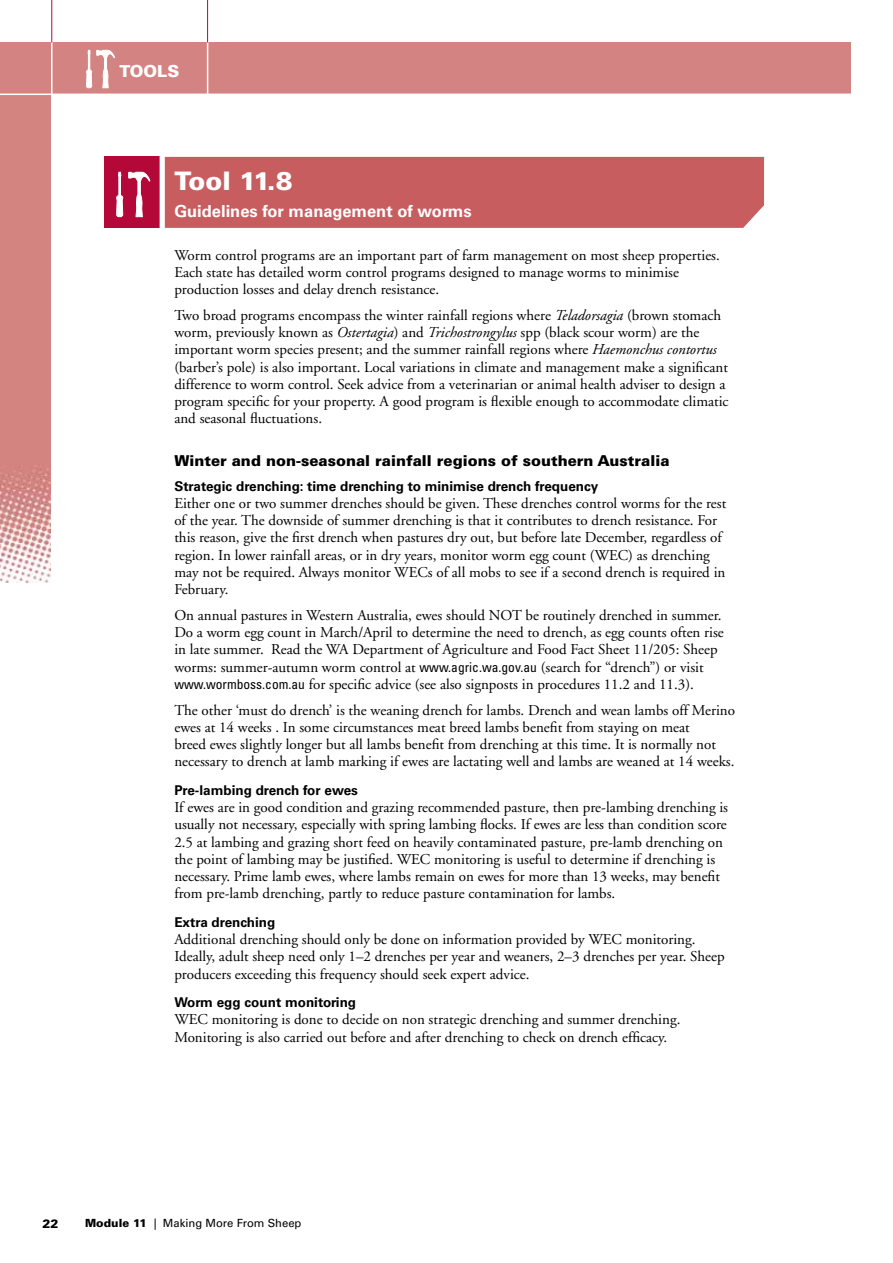
<style>
.page{position:relative;width:893px;height:1263px;background:#fff}
.page>*{position:absolute;margin:0;border:0;box-sizing:border-box;transform-origin:0 0}
.t1{font:900 25.5px "Univers";letter-spacing:-.055em;color:#fff}
.t2{font:700 16.5px "Univers";color:#fff}
.t3{font:900 16.5px "Univers";color:#fff}
.t4{font:15px/17.2px "Adobe Garamond";color:#000}
.t5{font:900 15px "Univers";color:#000}
.t6{font:700 13.5px "Univers";color:#000}
.t7{font:900 12px "Univers";color:#000}
.t8{font:11.25px "Univers";color:#000}
.s1{font-style:italic}
.s2{font-family:"Univers";font-stretch:condensed;font-size:13.5px}
.s3{font-weight:900}
</style>
<div class="page">
<div style="left:0;top:43px;width:850px;height:51px;background:#d38381"></div>
<img style="left:0;top:95px;width:51px;height:487px">
<hr style="left:207px;top:42px;width:1px;height:54px;background:#fff">
<hr style="left:51px;top:39px;width:2px;height:538px;background:#fff">
<hr style="left:51px;top:0;width:1px;height:43px;background:#b30838">
<hr style="left:207px;top:0;width:1px;height:43px;background:#b30838">
<svg style="left:86px;top:50px;width:29px;height:38px"></svg>
<div style="left:104px;top:157px;width:59px;height:71px;background:#b30838"></div>
<svg style="left:116px;top:172px;width:34px;height:45px"></svg>
<div style="left:165px;top:157px;width:599px;height:71px;background:#c85d60"></div>
<div style="left:160px;top:154px;width:5px;height:77px;background:#fff"></div>
<p class="t3" style="left:119px;top:61px;width:61px">TOOLS</p>
<h1 class="t1" style="left:174px;top:165px;width:120px">Tool 11.8</h1>
<p class="t2" style="left:174px;top:201px;width:299px">Guidelines for management of worms</p>
<p class="t4" style="left:174px;top:247px;width:547px">Worm control programs are an important part of farm management on most sheep properties.<br>Each state has detailed worm control programs designed to manage worms to minimise production losses and delay drench resistance.</p>
<p class="t4" style="left:174px;top:307px;width:556px">Two broad programs encompass the winter rainfall regions where <span class="s1">Teladorsagia</span> (brown stomach worm, previously known as <span class="s1">Ostertagia</span>) and <span class="s1">Trichostrongylus</span> spp (black scour worm) are the important worm species present; and the summer rainfall regions where <span class="s1">Haemonchus contortus </span>(barber’s pole) is also important. Local variations in climate and management make a significant difference to worm control. Seek advice from a veterinarian or animal health adviser to design a program specific for your property. A good program is flexible enough to accommodate climatic and seasonal fluctuations.</p>
<p class="t5" style="left:174px;top:451px;width:497px">Winter and non-seasonal rainfall regions of southern Australia</p>
<p class="t6" style="left:174px;top:478px;width:425px">Strategic drenching: time drenching to minimise drench frequency</p>
<p class="t4" style="left:174px;top:495px;width:553px">Either one or two summer drenches should be given. These drenches control worms for the rest of the year. The downside of summer drenching is that it contributes to drench resistance. For this reason, give the first drench when pastures dry out, but before late December, regardless of region. In lower rainfall areas, or in dry years, monitor worm egg count (WEC) as drenching may not be required. Always monitor WECs of all mobs to see if a second drench is required in February.</p>
<p class="t4" style="left:174px;top:607px;width:551px">On annual pastures in Western Australia, ewes should NOT be routinely drenched in summer.<br>Do a worm egg count in March/April to determine the need to drench, as egg counts often rise in late summer. Read the WA Department of Agriculture and Food Fact Sheet 11/205: Sheep worms: summer-autumn worm control at <span class="s2">www.agric.wa.gov.au</span> (search for “drench”) or visit <span class="s2">www.wormboss.com.au</span> for specific advice (see also signposts in procedures 11.2 and 11.3).</p>
<p class="t4" style="left:174px;top:701px;width:562px">The other ‘must do drench’ is the weaning drench for lambs. Drench and wean lambs off Merino ewes at 14 weeks . In some circumstances meat breed lambs benefit from staying on meat<br>breed ewes slightly longer but all lambs benefit from drenching at this time. It is normally not necessary to drench at lamb marking if ewes are lactating well and lambs are weaned at 14 weeks.</p>
<p class="t6" style="left:174px;top:782px;width:185px">Pre-lambing drench for ewes</p>
<p class="t4" style="left:174px;top:799px;width:555px">If ewes are in good condition and grazing recommended pasture, then pre-lambing drenching is usually not necessary, especially with spring lambing flocks. If ewes are less than condition score 2.5 at lambing and grazing short feed on heavily contaminated pasture, pre-lamb drenching on the point of lambing may be justified. WEC monitoring is useful to determine if drenching is necessary. Prime lamb ewes, where lambs remain on ewes for more than 13 weeks, may benefit from pre-lamb drenching, partly to reduce pasture contamination for lambs.</p>
<p class="t6" style="left:174px;top:914px;width:103px">Extra drenching</p>
<p class="t4" style="left:174px;top:931px;width:552px">Additional drenching should only be done on information provided by WEC monitoring.<br>Ideally, adult sheep need only 1–2 drenches per year and weaners, 2–3 drenches per year. Sheep producers exceeding this frequency should seek expert advice.</p>
<p class="t6" style="left:174px;top:994px;width:183px">Worm egg count monitoring</p>
<p class="t4" style="left:174px;top:1011px;width:508px">WEC monitoring is done to decide on non strategic drenching and summer drenching.<br>Monitoring is also carried out before and after drenching to check on drench efficacy.</p>
<p class="t7" style="left:43px;top:1216px;width:18px">22</p>
<p class="t8" style="left:85px;top:1217px;width:218px"><span class="s3">Module 11</span> | Making More From Sheep</p>
</div>
